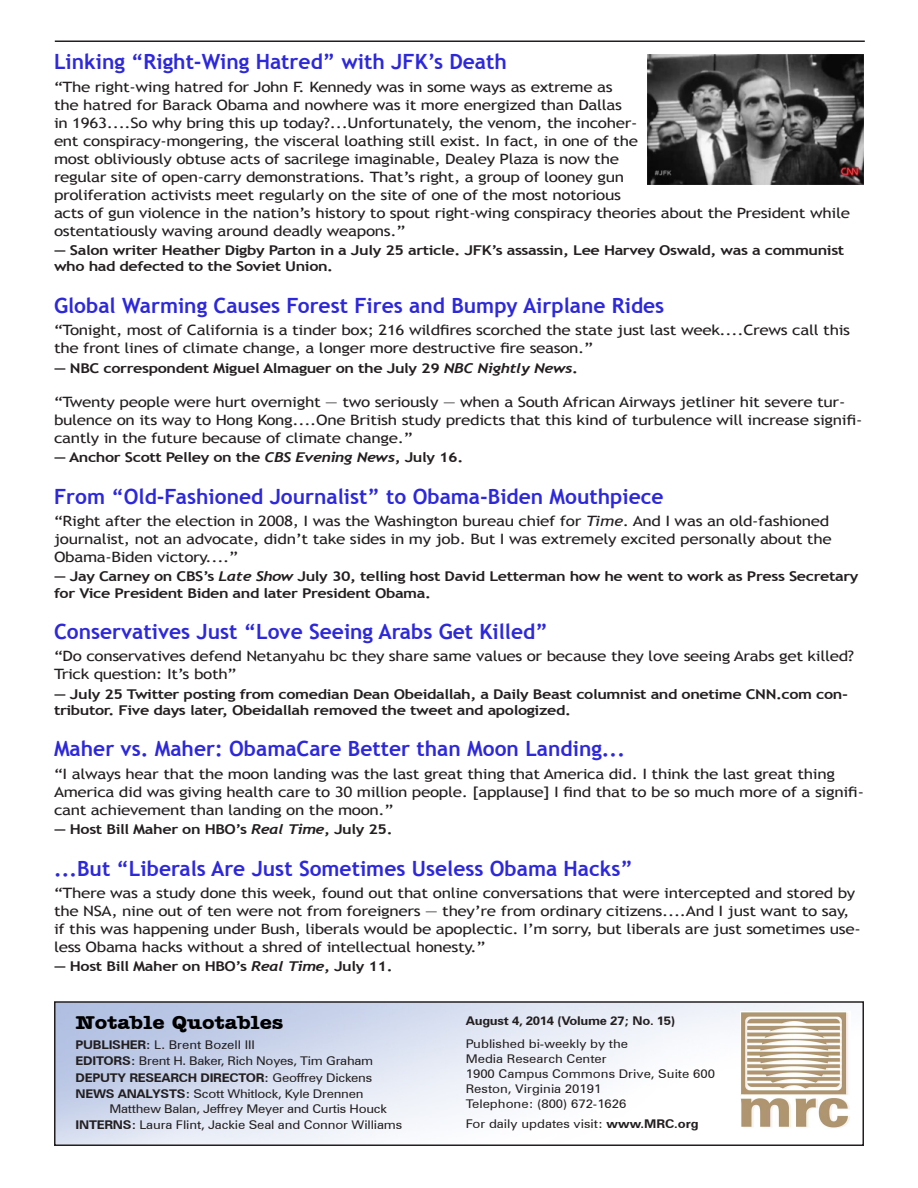
<style>
.page{position:relative;width:918px;height:1188px;background:#fff}
.page>*{position:absolute;margin:0;border:0;box-sizing:border-box;transform-origin:0 0}
.t1{font:700 21px "Trebuchet MS";color:#2d28dc}
.t2{font:700 19.5px "Amer Typewriter IT Cby BT";color:#000;scale:1.1 1}
.Text{font:14.25px/18px "Trebuchet MS";letter-spacing:-.02em;color:#231f20;scale:1.2 1}
.Author{font:700 13.5px/16.2px "Trebuchet MS";letter-spacing:-.025em;color:#231f20;scale:1.2 1}
.Text-2{font:12px "Zurich BT";color:#231f20;scale:1.1 1}
.Text-3{font:12px "Zurich BT";letter-spacing:-.02em;color:#231f20;scale:1.1 1}
.Text-4{font:700 12px "Zurich BT";letter-spacing:-.02em;color:#231f20;scale:1.1 1}
.s1{font-family:"Trebuchet";font-style:italic}
.s2{font-style:italic}
.s3{font-weight:700}
.s4{font-weight:400}
</style>
<div class="page">
<div style="left:54px;top:1001px;width:810px;height:145px;border:2px solid #231f20"></div>
<hr style="left:55px;top:40px;width:810px;height:2px;background:#231f20">
<img style="left:740px;top:1012px;width:110px;height:116px">
<img style="left:647px;top:54px;width:216px;height:131px">
<p class="t1" style="left:54px;top:49px;width:454px">Linking “Right-Wing Hatred” with JFK’s Death</p>
<p class="Text" style="left:54px;top:78px;width:665px">“The right-wing hatred for John F. Kennedy was in some ways as extreme as<br>the hatred for Barack Obama and nowhere was it more energized than Dallas<br>in 1963....So why bring this up today?...Unfortunately, the venom, the incoher-<br>ent conspiracy-mongering, the visceral loathing still exist. In fact, in one of the<br>most obliviously obtuse acts of sacrilege imaginable, Dealey Plaza is now the<br>regular site of open-carry demonstrations. That’s right, a group of looney gun<br>proliferation activists meet regularly on the site of one of the most notorious<br>acts of gun violence in the nation’s history to spout right-wing conspiracy theories about the President while ostentatiously waving around deadly weapons.”</p>
<p class="Author" style="left:54px;top:242px;width:660px">— Salon writer Heather Digby Parton in a July 25 article. JFK’s assassin, Lee Harvey Oswald, was a communist who had defected to the Soviet Union.</p>
<p class="t1" style="left:54px;top:292px;width:612px">Global Warming Causes Forest Fires and Bumpy Airplane Rides</p>
<p class="Text" style="left:54px;top:321px;width:665px">“Tonight, most of California is a tinder box; 216 wildfires scorched the state just last week....Crews call this the front lines of climate change, a longer more destructive fire season.”</p>
<p class="Author" style="left:54px;top:360px;width:438px">— NBC correspondent Miguel Almaguer on the July 29 <span class="s1">NBC Nightly News</span>.</p>
<p class="Text" style="left:54px;top:393px;width:675px">“Twenty people were hurt overnight — two seriously — when a South African Airways jetliner hit severe tur&shy;bulence on its way to Hong Kong....One British study predicts that this kind of turbulence will increase signifi&shy;cantly in the future because of climate change.”</p>
<p class="Author" style="left:54px;top:449px;width:343px">— Anchor Scott Pelley on the <span class="s1">CBS Evening News</span>, July 16.</p>
<p class="t1" style="left:54px;top:483px;width:611px">From “Old-Fashioned Journalist” to Obama-Biden Mouthpiece</p>
<p class="Text" style="left:54px;top:512px;width:650px">“Right after the election in 2008, I was the Washington bureau chief for <span class="s2">Time</span>. And I was an old-fashioned journalist, not an advocate, didn’t take sides in my job. But I was extremely excited personally about the<br>Obama-Biden victory....”</p>
<p class="Author" style="left:54px;top:569px;width:672px">— Jay Carney on CBS’s <span class="s1">Late Show</span> July 30, telling host David Letterman how he went to work as Press Secretary for Vice President Biden and later President Obama.</p>
<p class="t1" style="left:54px;top:618px;width:495px">Conservatives Just “Love Seeing Arabs Get Killed”</p>
<p class="Text" style="left:54px;top:647px;width:668px">“Do conservatives defend Netanyahu bc they share same values or because they love seeing Arabs get killed?<br>Trick question: It’s both”</p>
<p class="Author" style="left:54px;top:686px;width:663px">— July 25 Twitter posting from comedian Dean Obeidallah, a Daily Beast columnist and onetime CNN.com con&shy;tributor. Five days later, Obeidallah removed the tweet and apologized.</p>
<p class="t1" style="left:54px;top:736px;width:573px">Maher vs. Maher: ObamaCare Better than Moon Landing...</p>
<p class="Text" style="left:54px;top:765px;width:676px">“I always hear that the moon landing was the last great thing that America did. I think the last great thing<br>America did was giving health care to 30 million people. [applause] I find that to be so much more of a signifi&shy;cant achievement than landing on the moon.”</p>
<p class="Author" style="left:54px;top:821px;width:284px">— Host Bill Maher on HBO’s <span class="s1">Real Time</span>, July 25.</p>
<p class="t1" style="left:54px;top:855px;width:580px">...But “Liberals Are Just Sometimes Useless Obama Hacks”</p>
<p class="Text" style="left:54px;top:884px;width:674px">“There was a study done this week, found out that online conversations that were intercepted and stored by the NSA, nine out of ten were not from foreigners — they’re from ordinary citizens....And I just want to say, if this was happening under Bush, liberals would be apoplectic. I’m sorry, but liberals are just sometimes use&shy;less Obama hacks without a shred of intellectual honesty.”</p>
<p class="Author" style="left:54px;top:958px;width:284px">— Host Bill Maher on HBO’s <span class="s1">Real Time</span>, July 11.</p>
<p class="t2" style="left:76px;top:1010px;width:191px">Notable Quotables</p>
<p class="Text-2" style="left:76px;top:1037px;width:165px"><span class="s3">PUBLISHER:</span> L. Brent Bozell III</p>
<p class="Text-3" style="left:76px;top:1053px;width:272px"><span class="s3">EDITORS:</span> Brent H. Baker, Rich Noyes, Tim Graham</p>
<p class="Text-4" style="left:76px;top:1070px;width:271px">DEPUTY RESEARCH DIRECTOR: <span class="s4">Geoffrey Dickens</span></p>
<p class="Text-3" style="left:76px;top:1085px;width:263px"><span class="s3">NEWS ANALYSTS:</span> Scott Whitlock, Kyle Drennen</p>
<p class="Text-3" style="left:110px;top:1100px;width:254px">Matthew Balan, Jeffrey Meyer and Curtis Houck</p>
<p class="Text-2" style="left:76px;top:1116px;width:298px"><span class="s3">INTERNS:</span> Laura Flint, Jackie Seal and Connor Williams</p>
<p class="Text-4" style="left:466px;top:1014px;width:192px">August 4, 2014 (Volume 27; No. 15)</p>
<p class="Text-2" style="left:466px;top:1035px;width:149px">Published bi-weekly by the</p>
<p class="Text-2" style="left:466px;top:1050px;width:130px">Media Research Center</p>
<p class="Text-2" style="left:466px;top:1065px;width:228px">1900 Campus Commons Drive, Suite 600</p>
<p class="Text-2" style="left:466px;top:1080px;width:125px">Reston, Virginia 20191</p>
<p class="Text-2" style="left:466px;top:1095px;width:148px">Telephone: (800) 672-1626</p>
<p class="Text-2" style="left:466px;top:1115px;width:213px">For daily updates visit: <span class="s3">www.MRC.org</span></p>
</div>
